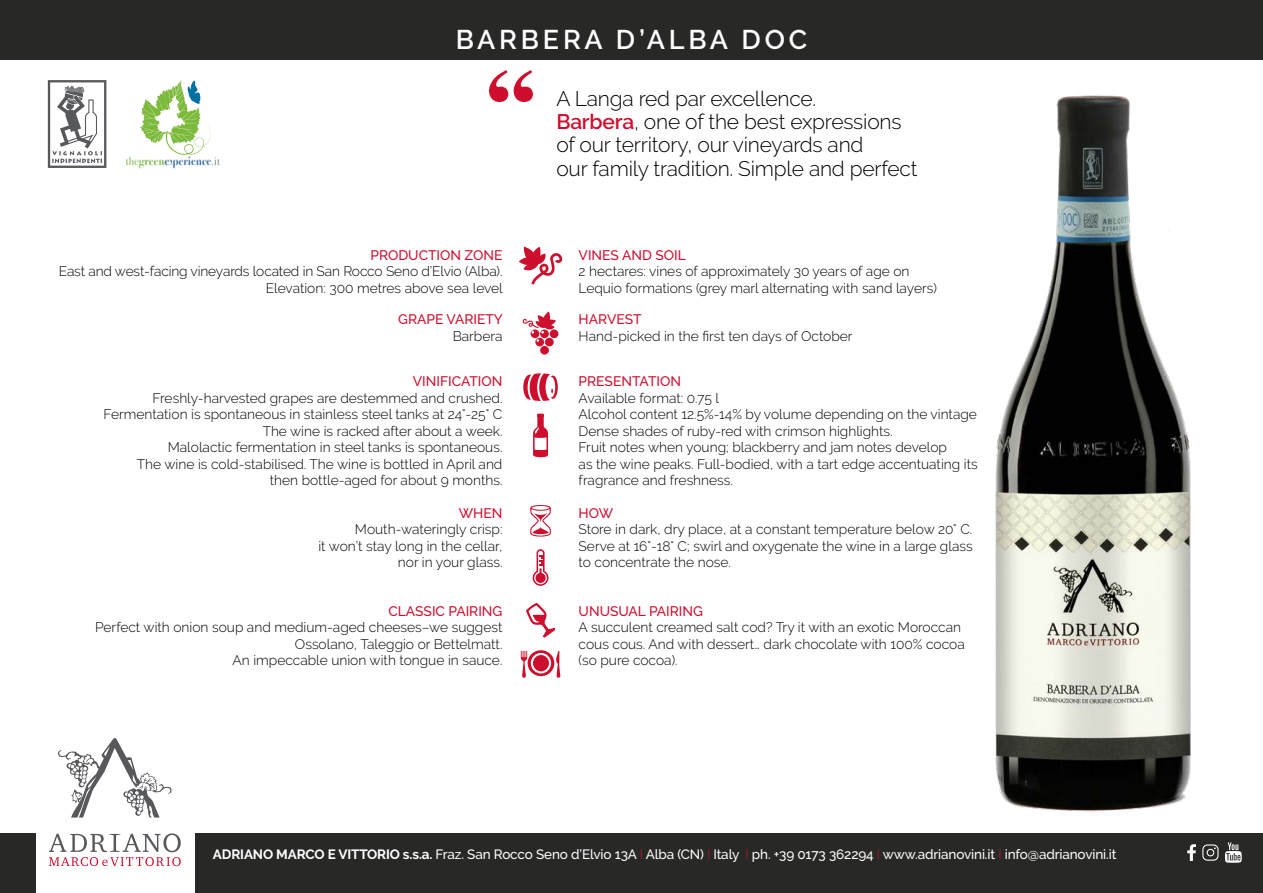
<style>
.page{position:relative;width:1263px;height:893px;background:#fff}
.page>*{position:absolute;margin:0;border:0;box-sizing:border-box;transform-origin:0 0}
.t1{font:600 27px "Raleway";letter-spacing:.14em;color:#fff}
.t2{font:300 21px/23.2px "Raleway";letter-spacing:-.01em;color:#000}
.t3{font:300 13.8px/16.5px "Raleway";color:#000;text-align:right}
.t4{font:500 13.8px "Raleway";color:#ce0e2d}
.t5{font:500 13.5px "Raleway";letter-spacing:-.01em;color:#fff}
.s1{font-weight:600;color:#ce0e2d}
.s2{font-weight:700}
.s3{font-weight:300;color:#ce0e2d}
</style>
<div class="page">
<svg style="left:49px;top:833px;width:132px;height:33px"></svg>
<svg style="left:58px;top:738px;width:114px;height:79px"></svg>
<div style="left:0;top:833px;width:36px;height:60px;background:#282827"></div>
<div style="left:195px;top:833px;width:1068px;height:60px;background:#282827"></div>
<svg style="left:140px;top:80px;width:71px;height:75px"></svg>
<img style="left:126px;top:156px;width:95px;height:12px">
<svg style="left:48px;top:80px;width:58px;height:88px"></svg>
<svg style="left:1187px;top:844px;width:9px;height:17px"></svg>
<svg style="left:1202px;top:844px;width:16px;height:17px"></svg>
<svg style="left:1225px;top:842px;width:17px;height:21px"></svg>
<svg style="left:514px;top:70px;width:19px;height:32px"></svg>
<svg style="left:489px;top:70px;width:19px;height:32px"></svg>
<div style="left:0;top:0;width:1263px;height:60px;background:#282827"></div>
<img style="left:995px;top:95px;width:196px;height:717px">
<svg style="left:519px;top:247px;width:44px;height:37px"></svg>
<svg style="left:522px;top:311px;width:36px;height:44px"></svg>
<svg style="left:523px;top:373px;width:35px;height:28px"></svg>
<svg style="left:533px;top:414px;width:15px;height:43px"></svg>
<svg style="left:530px;top:505px;width:21px;height:32px"></svg>
<svg style="left:533px;top:549px;width:15px;height:37px"></svg>
<svg style="left:526px;top:603px;width:29px;height:35px"></svg>
<svg style="left:528px;top:650px;width:26px;height:26px"></svg>
<div style="left:532px;top:654px;width:18px;height:18px;background:#ce0e2d;border-radius:50%"></div>
<div style="left:531px;top:653px;width:20px;height:20px;border:2px solid #fff;border-radius:50%"></div>
<svg style="left:521px;top:651px;width:6px;height:27px"></svg>
<svg style="left:556px;top:651px;width:4px;height:27px"></svg>
<h1 class="t1" style="left:456px;top:24px;width:353px">BARBERA D’ALBA DOC</h1>
<p class="t4" style="left:370px;top:247px;width:133px">PRODUCTION ZONE</p>
<p class="t3" style="left:59px;top:263px;width:445px">East and west-facing vineyards located in San Rocco Seno d’Elvio (Alba).<br>Elevation: 300 metres above sea level</p>
<p class="t4" style="left:398px;top:312px;width:106px">GRAPE VARIETY</p>
<p class="t3" style="left:453px;top:328px;width:51px">Barbera</p>
<p class="t4" style="left:413px;top:374px;width:91px">VINIFICATION</p>
<p class="t3" style="left:103px;top:390px;width:400px">Freshly-harvested grapes are destemmed and crushed.<br>Fermentation is spontaneous in stainless steel tanks at 24°-25° C The wine is racked after about a week.<br>Malolactic fermentation in steel tanks is spontaneous.<br>The wine is cold-stabilised. The wine is bottled in April and<br>then bottle-aged for about 9 months.</p>
<p class="t4" style="left:459px;top:505px;width:45px">WHEN</p>
<p class="t3" style="left:318px;top:521px;width:186px">Mouth-wateringly crisp:<br>it won’t stay long in the cellar, nor in your glass.</p>
<p class="t4" style="left:388px;top:603px;width:115px">CLASSIC PAIRING</p>
<p class="t3" style="left:95px;top:619px;width:409px">Perfect with onion soup and medium-aged cheeses–we suggest<br>Ossolano, Taleggio or Bettelmatt.<br>An impeccable union with tongue in sauce.</p>
<h2 class="t2" style="left:556px;top:87px;width:363px">A Langa red par excellence.<br><span class="s1">Barbera</span>, one of the best expressions of our territory, our vineyards and<br>our family tradition. Simple and perfect</h2>
<p class="t4" style="left:579px;top:247px;width:109px">VINES AND SOIL</p>
<p class="t3" style="left:579px;top:263px;width:360px;text-align:left">2 hectares: vines of approximately 30 years of age on<br>Lequio formations (grey marl alternating with sand layers)</p>
<p class="t4" style="left:579px;top:312px;width:64px">HARVEST</p>
<p class="t3" style="left:579px;top:328px;width:275px">Hand-picked in the first ten days of October</p>
<p class="t4" style="left:579px;top:373px;width:104px">PRESENTATION</p>
<p class="t3" style="left:579px;top:390px;width:401px;text-align:left">Available format: 0.75 l<br>Alcohol content 12.5%-14% by volume depending on the vintage Dense shades of ruby-red with crimson highlights.<br>Fruit notes when young; blackberry and jam notes develop<br>as the wine peaks. Full-bodied, with a tart edge accentuating its fragrance and freshness.</p>
<p class="t4" style="left:579px;top:505px;width:36px">HOW</p>
<p class="t3" style="left:579px;top:521px;width:396px;text-align:justify">Store in dark, dry place, at a constant temperature below 20° C.<br>Serve at 16°-18° C; swirl and oxygenate the wine in a large glass to concentrate the nose.</p>
<p class="t4" style="left:579px;top:603px;width:126px">UNUSUAL PAIRING</p>
<p class="t3" style="left:579px;top:619px;width:388px;text-align:left">A succulent creamed salt cod? Try it with an exotic Moroccan cous cous. And with dessert… dark chocolate with 100% cocoa (so pure cocoa).</p>
<p class="t5" style="left:213px;top:846px;width:905px"><span class="s2">ADRIANO MARCO E VITTORIO s.s.a.</span> Fraz. San Rocco Seno d’Elvio 13A <span class="s3">I</span> Alba (CN) <span class="s3">I</span> Italy <span class="s3">I</span> ph. +39 0173 362294 <span class="s3">I</span> www.adrianovini.it <span class="s3">I</span> info@adrianovini.it</p>
</div>
